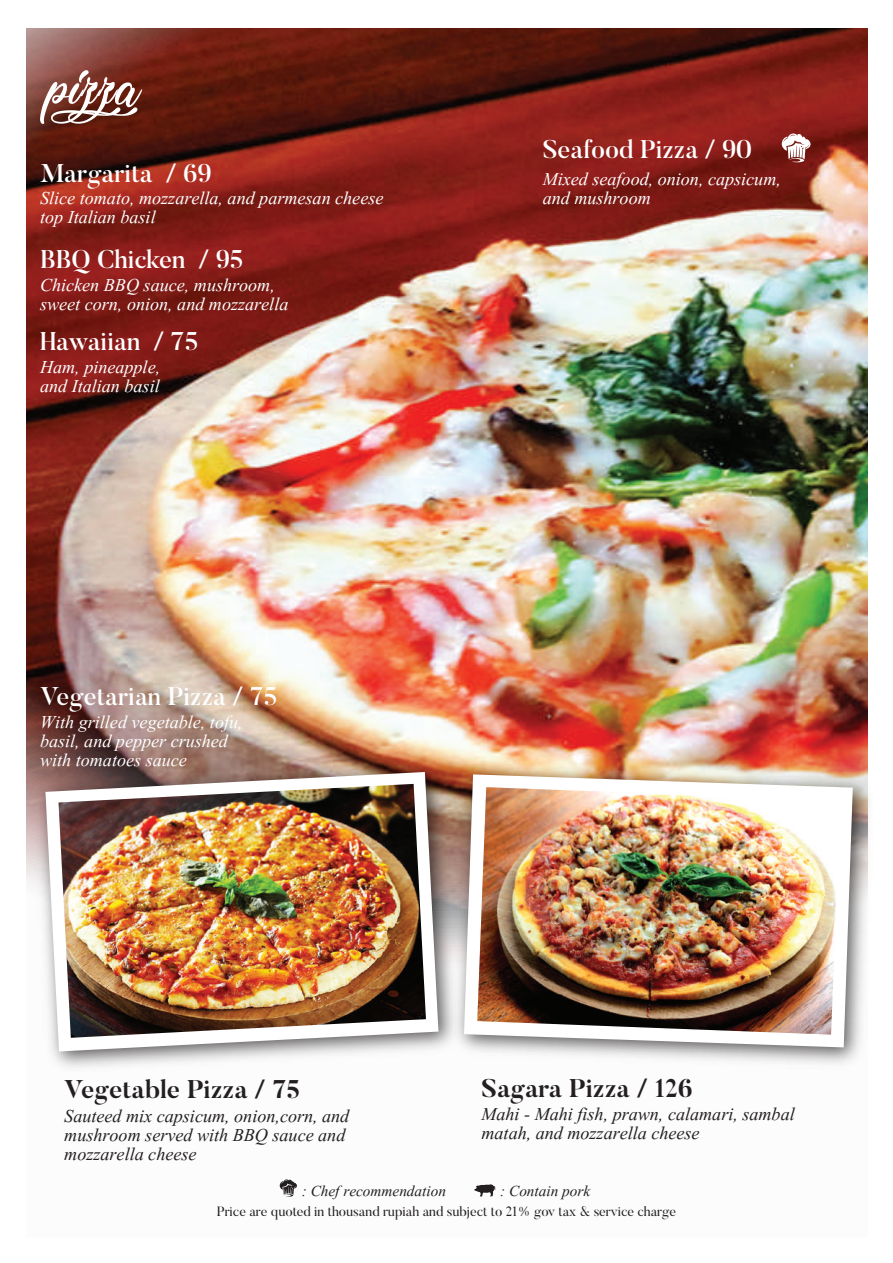
<style>
.page{position:relative;width:893px;height:1263px;background:#fff}
.page>*{position:absolute;margin:0;border:0;box-sizing:border-box;transform-origin:0 0}
.t1{font:54px "Lovely Home";color:#fff}
.t2{font:500 25.5px "Butler";color:#fff}
.t3{font:700 25.5px "Butler";color:#231f20}
.t4{font:italic 22.5px/18.9px "Aparajita";color:#fff}
.t5{font:italic 22.5px/18.9px "Aparajita";color:#231f20}
.t6{font:italic 18.9px "Aparajita";color:#231f20}
.t7{font:13.5px "Butler";color:#231f20}
</style>
<div class="page">
<img style="left:26px;top:28px;width:842px;height:1162px">
<img style="left:27px;top:753px;width:438px;height:325px">
<svg style="left:45px;top:772px;width:393px;height:279px"></svg>
<svg style="left:781px;top:132px;width:30px;height:30px"></svg>
<img style="left:58px;top:784px;width:368px;height:254px">
<svg style="left:280px;top:1178px;width:17px;height:19px"></svg>
<svg style="left:474px;top:1184px;width:21px;height:13px"></svg>
<img style="left:446px;top:756px;width:422px;height:318px">
<svg style="left:464px;top:774px;width:389px;height:273px"></svg>
<img style="left:475px;top:785px;width:367px;height:252px">
<h1 class="t1" style="left:49px;top:54px;width:123px">P IZZA</h1>
<p class="t2" style="left:40px;top:157px;width:173px">Margarita / 69</p>
<p class="t4" style="left:40px;top:190px;width:345px">Slice tomato, mozzarella, and parmesan cheese top Italian basil</p>
<p class="t2" style="left:40px;top:243px;width:205px">BBQ Chicken / 95</p>
<p class="t4" style="left:40px;top:276px;width:250px">Chicken BBQ sauce, mushroom, sweet corn, onion, and mozzarella</p>
<p class="t2" style="left:40px;top:325px;width:160px">Hawaiian / 75</p>
<p class="t4" style="left:40px;top:358px;width:122px">Ham, pineapple, and Italian basil</p>
<p class="t2" style="left:40px;top:680px;width:239px">Vegetarian Pizza / 75</p>
<p class="t4" style="left:40px;top:713px;width:204px">With grilled vegetable, tofu, basil, and pepper crushed with tomatoes sauce</p>
<p class="t2" style="left:543px;top:133px;width:211px">Seafood Pizza / 90</p>
<p class="t4" style="left:543px;top:170px;width:240px">Mixed seafood, onion, capsicum, and mushroom</p>
<p class="t3" style="left:64px;top:1073px;width:237px">Vegetable Pizza / 75</p>
<p class="t3" style="left:481px;top:1072px;width:213px">Sagara Pizza / 126</p>
<p class="t5" style="left:481px;top:1105px;width:315px">Mahi - Mahi fish, prawn, calamari, sambal matah, and mozzarella cheese</p>
<p class="t5" style="left:64px;top:1107px;width:287px">Sauteed mix capsicum, onion,corn, and mushroom served with BBQ sauce and mozzarella cheese</p>
<p class="t6" style="left:302px;top:1180px;width:146px">: Chef recommendation</p>
<p class="t6" style="left:500px;top:1180px;width:91px">: Contain pork</p>
<p class="t7" style="left:217px;top:1202px;width:461px">Price are quoted in thousand rupiah and subject to 21% gov tax &amp; service charge</p>
</div>
